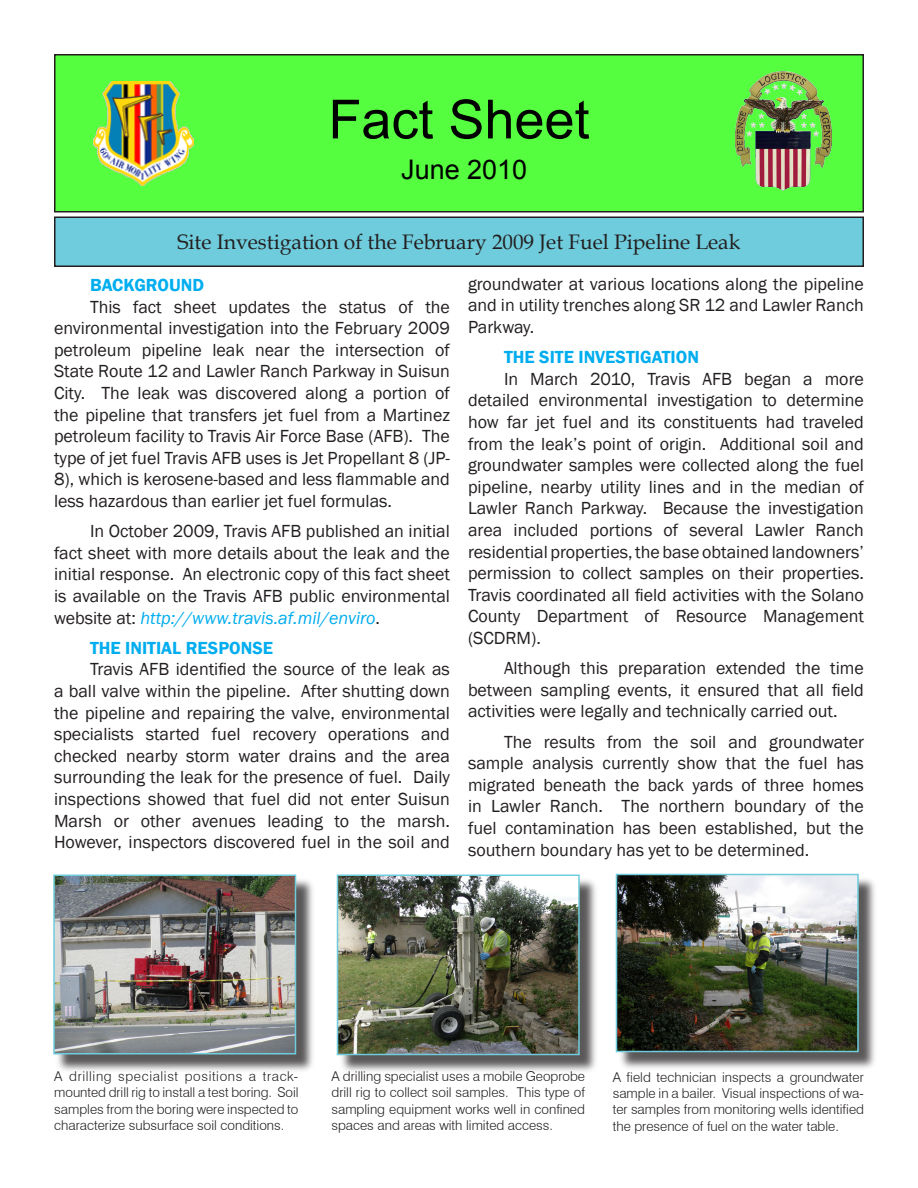
<style>
.page{position:relative;width:918px;height:1188px;background:#fff}
.page>*{position:absolute;margin:0;border:0;box-sizing:border-box;transform-origin:0 0}
.t1{font:54px "Arial";color:#000}
.t2{font:27px "Arial";color:#000}
.t3{font:21px "Book Antiqua";color:#231f20}
.t4{font:18px/21.6px "Franklin Gothic";color:#231f20;text-align:justify}
.t5{font:600 18px "Franklin Gothic";color:#00adef}
.t6{font:600 18px "Franklin Gothic";color:#00aeef}
.t7{font:300 13.5px/16.2px "Swiss 721 BT";color:#231f20;text-align:justify}
.s1{font-style:italic;color:#00adef}
</style>
<div class="page">
<div style="left:55px;top:55px;width:808px;height:157px;background:#55ff40"></div>
<div style="left:54px;top:54px;width:810px;height:159px;border:2px solid #231f20"></div>
<img style="left:735px;top:71px;width:97px;height:119px">
<div style="left:55px;top:217px;width:808px;height:49px;background:#6fccdd"></div>
<div style="left:54px;top:216px;width:810px;height:51px;border:2px solid #231f20"></div>
<img style="left:94px;top:81px;width:100px;height:105px">
<div style="left:55px;top:876px;width:261px;height:198px;background:#231f20;opacity:.75"></div>
<img style="left:56px;top:877px;width:237px;height:174px">
<div style="left:53px;top:874px;width:243px;height:180px;border:2px solid #6fccdd"></div>
<div style="left:617px;top:875px;width:262px;height:197px;background:#231f20;opacity:.75"></div>
<img style="left:619px;top:877px;width:237px;height:172px">
<div style="left:616px;top:874px;width:243px;height:178px;border:2px solid #6fccdd"></div>
<div style="left:338px;top:876px;width:262px;height:199px;background:#231f20;opacity:.75"></div>
<img style="left:340px;top:877px;width:237px;height:175px">
<div style="left:337px;top:874px;width:243px;height:181px;border:2px solid #6fccdd"></div>
<p class="t1" style="left:328px;top:84px;width:263px">Fact Sheet</p>
<p class="t2" style="left:401px;top:152px;width:128px">June 2010</p>
<p class="t3" style="left:177px;top:228px;width:565px">Site Investigation of the February 2009 Jet Fuel Pipeline Leak</p>
<p class="t6" style="left:90px;top:274px;width:116px">BACKGROUND</p>
<p class="t4" style="left:54px;top:296px;width:398px;text-indent:36px">This fact sheet updates the status of the environmental investigation into the February 2009 petroleum pipeline leak near the intersection of State Route 12 and Lawler Ranch Parkway in Suisun City. The leak was discovered along a portion of the pipeline that transfers jet fuel from a Martinez petroleum facility to Travis Air Force Base (AFB). The type of jet fuel Travis AFB uses is Jet Propellant 8 (JP-8), which is kerosene-based and less flammable and less hazardous than earlier jet fuel formulas.</p>
<p class="t4" style="left:54px;top:521px;width:397px;text-indent:36px">In October 2009, Travis AFB published an initial fact sheet with more details about the leak and the initial response. An electronic copy of this fact sheet is available on the Travis AFB public environmental website at: <span class="s1">http://www.travis.af.mil/enviro</span>.</p>
<p class="t5" style="left:90px;top:637px;width:185px">THE INITIAL RESPONSE</p>
<p class="t4" style="left:54px;top:659px;width:397px;text-indent:36px">Travis AFB identified the source of the leak as a ball valve within the pipeline. After shutting down the pipeline and repairing the valve, environmental specialists started fuel recovery operations and checked nearby storm water drains and the area surrounding the leak for the presence of fuel. Daily inspections showed that fuel did not enter Suisun Marsh or other avenues leading to the marsh.<br>However, inspectors discovered fuel in the soil and</p>
<p class="t4" style="left:468px;top:273px;width:397px">groundwater at various locations along the pipeline and in utility trenches along SR 12 and Lawler Ranch Parkway.</p>
<p class="t5" style="left:504px;top:346px;width:196px">THE SITE INVESTIGATION</p>
<p class="t4" style="left:468px;top:368px;width:398px;text-indent:36px">In March 2010, Travis AFB began a more detailed environmental investigation to determine how far jet fuel and its constituents had traveled from the leak’s point of origin. Additional soil and groundwater samples were collected along the fuel pipeline, nearby utility lines and in the median of Lawler Ranch Parkway. Because the investigation area included portions of several Lawler Ranch residential properties, the base obtained landowners’ permission to collect samples on their properties.<br>Travis coordinated all field activities with the Solano County Department of Resource Management (SCDRM).</p>
<p class="t4" style="left:468px;top:658px;width:397px;text-indent:36px">Although this preparation extended the time between sampling events, it ensured that all field activities were legally and technically carried out.</p>
<p class="t4" style="left:468px;top:731px;width:398px;text-indent:36px">The results from the soil and groundwater sample analysis currently show that the fuel has migrated beneath the back yards of three homes in Lawler Ranch. The northern boundary of the fuel contamination has been established, but the southern boundary has yet to be determined.</p>
<p class="t7" style="left:54px;top:1068px;width:246px">A drilling specialist positions a track&shy;mounted drill rig to install a test boring. Soil samples from the boring were inspected to characterize subsurface soil conditions.</p>
<p class="t7" style="left:332px;top:1068px;width:255px">A drilling specialist uses a mobile Geoprobe drill rig to collect soil samples. This type of sampling equipment works well in confined spaces and areas with limited access.</p>
<p class="t7" style="left:613px;top:1069px;width:253px">A field technician inspects a groundwater sample in a bailer. Visual inspections of wa&shy;ter samples from monitoring wells identified the presence of fuel on the water table.</p>
</div>
